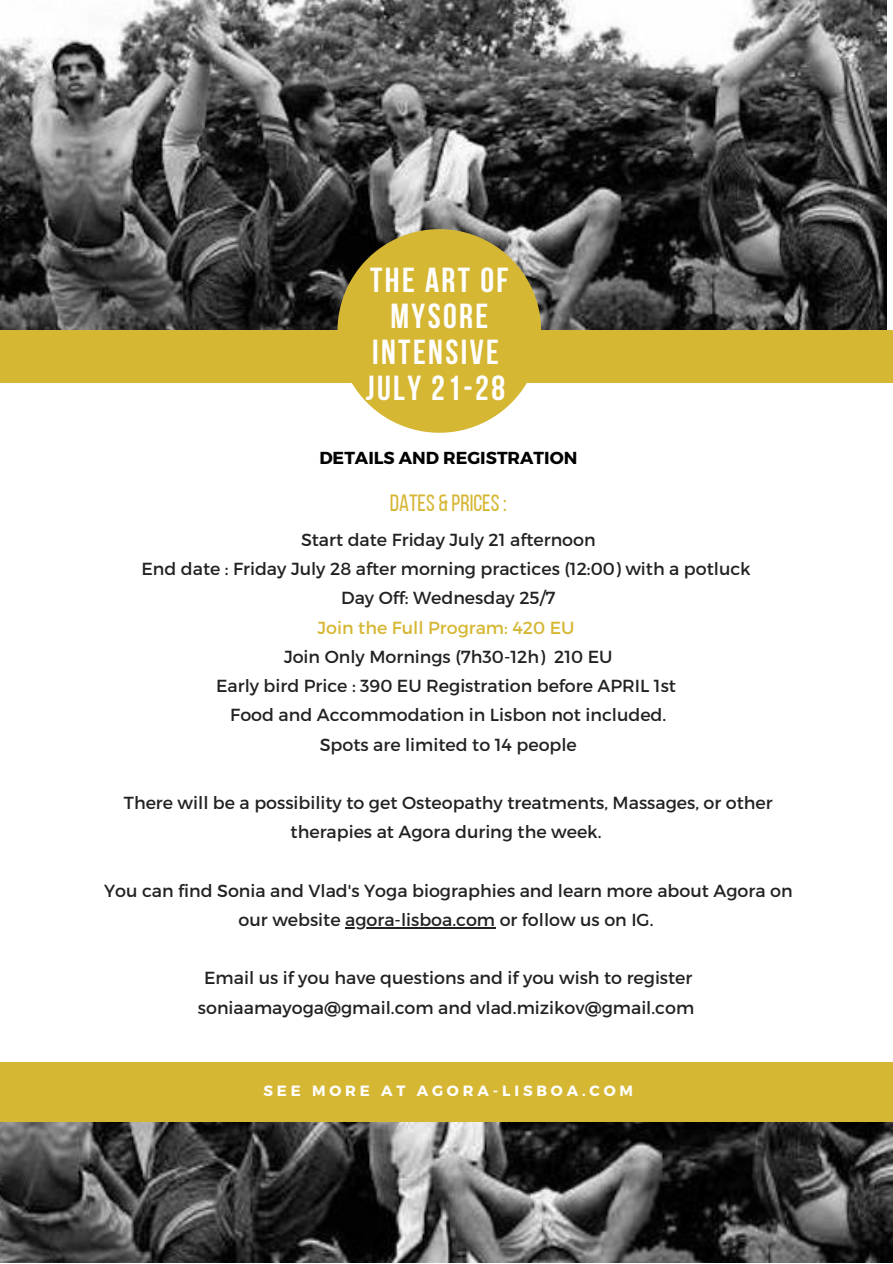
<style>
.page{position:relative;width:893px;height:1264px;background:#fff}
.page>*{position:absolute;margin:0;border:0;box-sizing:border-box;transform-origin:0 0}
.t1{font:700 34.65px/36px "Bebas Neue";letter-spacing:.07em;color:#fff;text-align:center}
.t2{font:23.4px "Bebas Neue";color:#d6b734}
.t3{font:17.4px/29.2px "Montserrat";color:#222;text-align:center}
.t4{font:17.4px "Montserrat";color:#d6b734}
.t5{font:700 17.4px "Montserrat";color:#000}
.t6{font:700 14.85px "Montserrat";letter-spacing:.26em;color:#fff}
</style>
<div class="page">
<img style="left:0;top:0;width:885px;height:331px">
<img style="left:0;top:1121px;width:892px;height:141px">
<div style="left:0;top:1061px;width:892px;height:60px;background:#d6b734"></div>
<div style="left:0;top:331px;width:892px;height:51px;background:#d6b734"></div>
<svg style="left:337px;top:229px;width:204px;height:204px"></svg>
<hr style="left:345px;top:927px;width:150px;height:1px;background:#222">
<h1 class="t1" style="left:365px;top:265px;width:144px">THE ART OF<br>MYSORE<br>INTENSIVE<br>JULY 21-28</h1>
<p class="t5" style="left:319px;top:447px;width:259px">DETAILS AND REGISTRATION</p>
<h2 class="t2" style="left:390px;top:493px;width:118px">DATES &amp; PRICES:</h2>
<p class="t3" style="left:141px;top:524px;width:610px">Start date Friday July 21 afternoon<br>End date : Friday July 28 after morning practices (12:00) with a potluck<br>Day Off: Wednesday 25/7</p>
<p class="t4" style="left:317px;top:616px;width:258px">Join the Full Program: 420 EU</p>
<p class="t3" style="left:216px;top:641px;width:461px">Join Only Mornings (7h30-12h) 210 EU<br>Early bird Price : 390 EU Registration before APRIL 1st Food and Accommodation in Lisbon not included.<br>Spots are limited to 14 people</p>
<p class="t3" style="left:124px;top:787px;width:650px">There will be a possibility to get Osteopathy treatments, Massages, or other therapies at Agora during the week.</p>
<p class="t3" style="left:104px;top:875px;width:690px">You can find Sonia and Vlad's Yoga biographies and learn more about Agora on our website agora-lisboa.com or follow us on IG.</p>
<p class="t3" style="left:198px;top:962px;width:498px">Email us if you have questions and if you wish to register soniaamayoga@gmail.com and vlad.mizikov@gmail.com</p>
<p class="t6" style="left:263px;top:1081px;width:371px">SEE MORE AT AGORA-LISBOA.COM</p>
</div>
